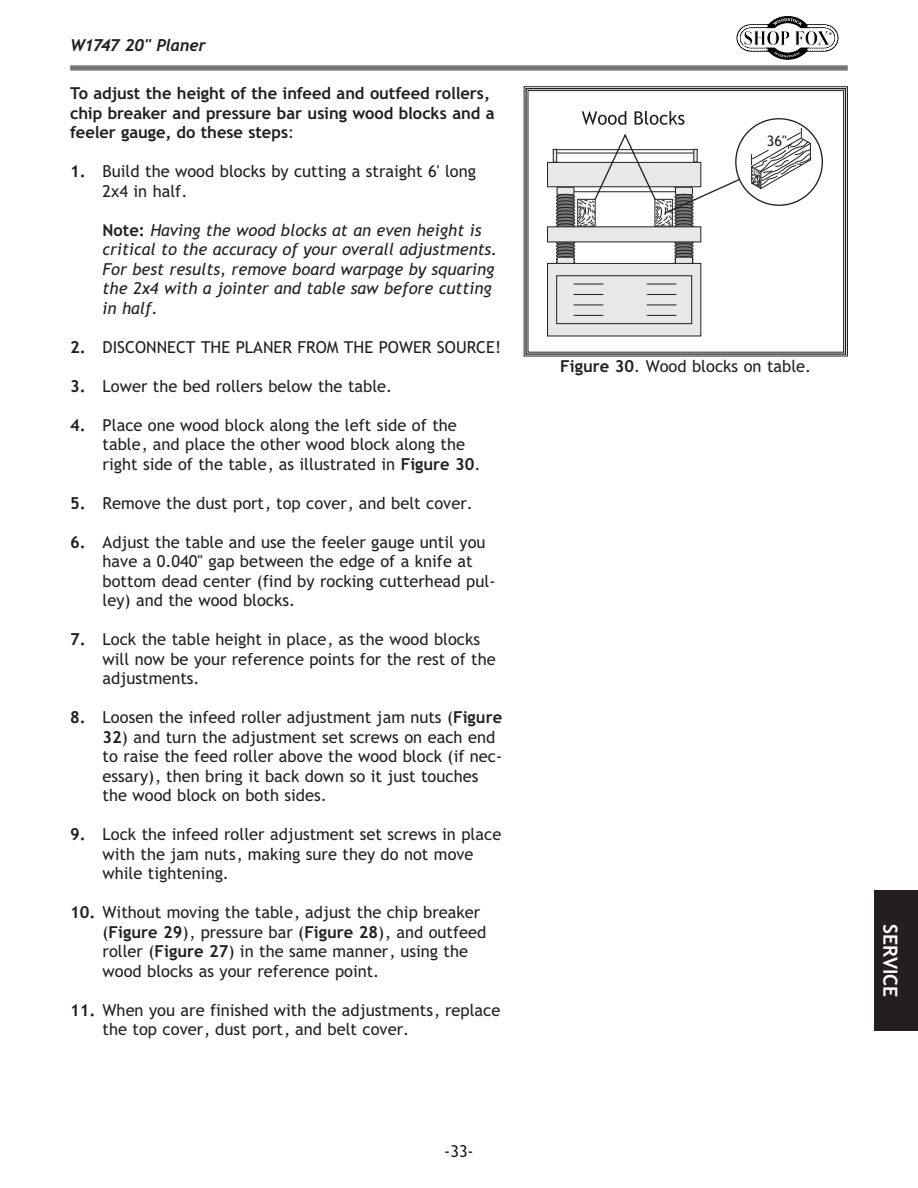
<style>
.page{position:relative;width:918px;height:1188px;background:#fff}
.page>*{position:absolute;margin:0;border:0;box-sizing:border-box;transform-origin:0 0}
.t1{font:19.5px "Trebuchet MS Bold";letter-spacing:-.01em;color:#fff}
.t2{font:16.5px/19.5px "Trebuchet MS";color:#231f20}
.t3{font:16.5px/19.5px "Trebuchet MS Italic";color:#231f20}
.t4{font:16.5px/19.5px "Trebuchet MS Bold";letter-spacing:-.005em;color:#231f20}
.t5{font:italic 16.5px "Trebuchet MS Bold";letter-spacing:-.02em;color:#231f20}
.s1{font-family:"Trebuchet MS"}
.s2{font-family:"Trebuchet MS Bold"}
</style>
<div class="page">
<svg style="left:736px;top:16px;width:103px;height:44px"></svg>
<hr style="left:70px;top:66px;width:778px;height:4px;background:#7a7778">
<hr style="left:70px;top:66px;width:778px;height:1px;background:#231f20">
<hr style="left:70px;top:67px;width:778px;height:2px;background:#231f20">
<hr style="left:70px;top:70px;width:778px;height:1px;background:#231f20">
<div style="left:875px;top:890px;width:43px;height:141px;background:#231f20"></div>
<svg style="left:523px;top:86px;width:325px;height:271px"></svg>
<div style="left:525px;top:88px;width:321px;height:267px;border:1px solid #231f20"></div>
<div style="left:528px;top:90px;width:316px;height:262px;border:1px solid #231f20"></div>
<svg style="left:751px;top:127px;width:60px;height:62px"></svg>
<p class="t5" style="left:70px;top:36px;width:137px">W1747 20" Planer</p>
<p class="t4" style="left:70px;top:84px;width:426px">To adjust the height of the infeed and outfeed rollers, chip breaker and pressure bar using wood blocks and a feeler gauge, do these steps<span class="s1">:</span></p>
<p class="t2" style="left:103px;top:162px;width:375px;text-indent:-32px"><span class="s2">1.</span> Build the wood blocks by cutting a straight 6' long<br>2x4 in half.</p>
<p class="t3" style="left:103px;top:220px;width:396px"><span class="s2">Note:</span> Having the wood blocks at an even height is critical to the accuracy of your overall adjustments.<br>For best results, remove board warpage by squaring the 2x4 with a jointer and table saw before cutting in half.</p>
<p class="t2" style="left:70px;top:338px;width:432px"><span class="s2">2.</span> DISCONNECT THE PLANER FROM THE POWER SOURCE!</p>
<p class="t2" style="left:70px;top:377px;width:324px"><span class="s2">3.</span> Lower the bed rollers below the table.</p>
<p class="t2" style="left:103px;top:416px;width:380px;text-indent:-32px"><span class="s2">4.</span> Place one wood block along the left side of the table, and place the other wood block along the right side of the table, as illustrated in <span class="s2">Figure 30</span>.</p>
<p class="t2" style="left:70px;top:494px;width:404px"><span class="s2">5.</span> Remove the dust port, top cover, and belt cover.</p>
<p class="t2" style="left:103px;top:533px;width:394px;text-indent:-32px"><span class="s2">6.</span> Adjust the table and use the feeler gauge until you have a 0.040" gap between the edge of a knife at bottom dead center (find by rocking cutterhead pul&shy;ley) and the wood blocks.</p>
<p class="t2" style="left:103px;top:630px;width:395px;text-indent:-32px"><span class="s2">7.</span> Lock the table height in place, as the wood blocks will now be your reference points for the rest of the adjustments.</p>
<p class="t2" style="left:70px;top:708px;width:434px"><span class="s2">8.</span> Loosen the infeed roller adjustment jam nuts (<span class="s2">Figure</span></p>
<p class="t2" style="left:103px;top:728px;width:401px"><span class="s2">32</span>) and turn the adjustment set screws on each end to raise the feed roller above the wood block (if nec&shy;essary), then bring it back down so it just touches the wood block on both sides.</p>
<p class="t2" style="left:103px;top:825px;width:400px;text-indent:-32px"><span class="s2">9.</span> Lock the infeed roller adjustment set screws in place with the jam nuts, making sure they do not move while tightening.</p>
<p class="t2" style="left:103px;top:903px;width:385px;text-indent:-32px"><span class="s2">10.</span> Without moving the table, adjust the chip breaker (<span class="s2">Figure 29</span>), pressure bar (<span class="s2">Figure 28</span>), and outfeed roller (<span class="s2">Figure 27</span>) in the same manner, using the wood blocks as your reference point.</p>
<p class="t2" style="left:103px;top:1001px;width:399px;text-indent:-32px"><span class="s2">11.</span> When you are finished with the adjustments, replace the top cover, dust port, and belt cover.</p>
<p class="t2" style="left:444px;top:1142px;width:31px">-33-</p>
<p class="t2" style="left:560px;top:356px;width:253px"><span class="s2">Figure 30</span>. Wood blocks on table.</p>
<p class="t1" style="left:903px;top:924px;width:74px;rotate:90deg">SERVICE</p>
</div>
